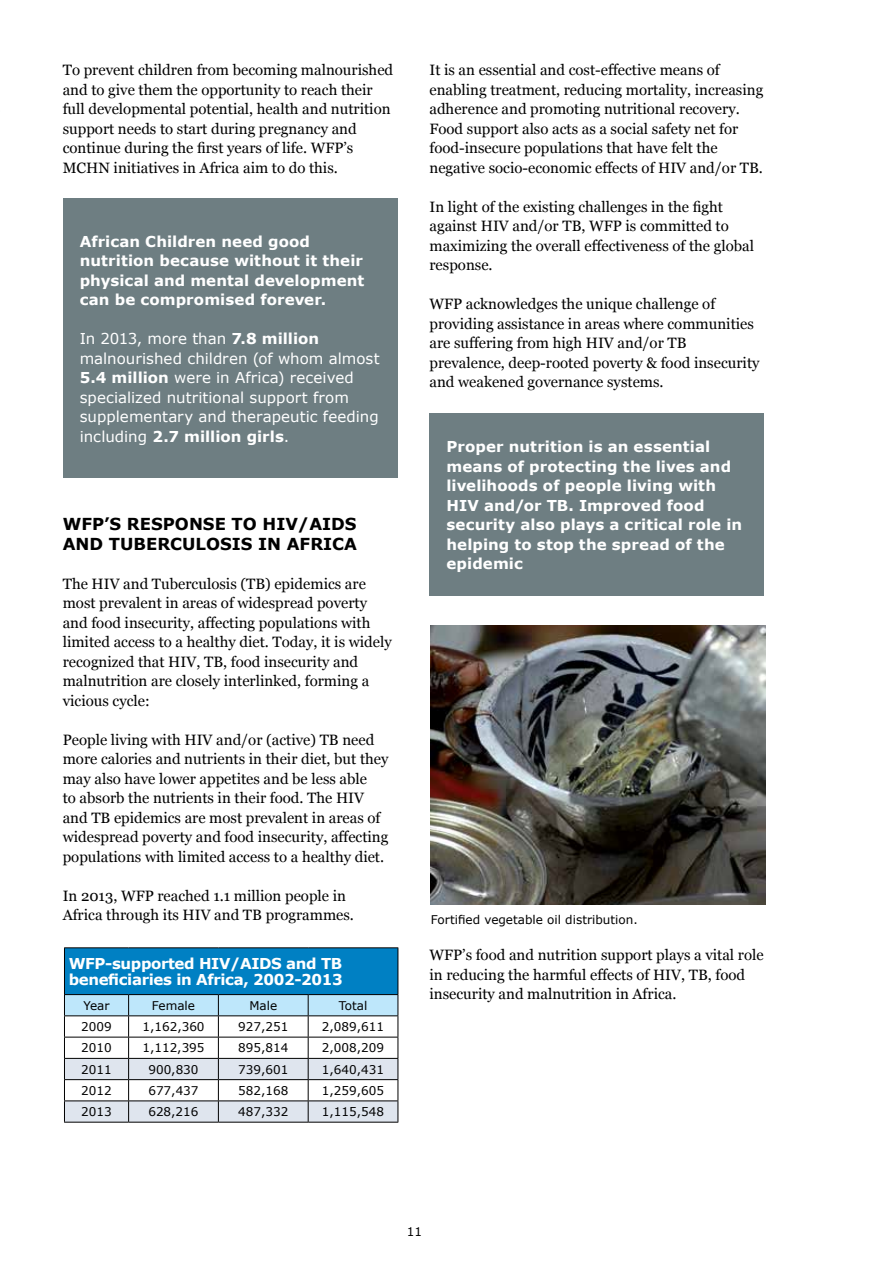
<style>
.page{position:relative;width:893px;height:1263px;background:#fff}
.page>*{position:absolute;margin:0;border:0;box-sizing:border-box;transform-origin:0 0}
.t1{font:700 16.5px/19.5px "Verdana";color:#000}
.t2{font:15px/19.5px "Georgia";color:#000}
.t3{font:700 15px/19.5px "Verdana";letter-spacing:.005em;color:#fff}
.t4{font:15px/19.5px "Verdana";letter-spacing:.005em;color:#fff}
.t5{font:700 15px/16.5px "Verdana";letter-spacing:-.025em;color:#fff}
.t6{font:12px "Verdana";color:#000}
.s1{font-weight:700}
</style>
<div class="page">
<div style="left:63px;top:199px;width:335px;height:279px;background:#6e7e82"></div>
<div style="left:429px;top:413px;width:335px;height:183px;background:#6e7e82"></div>
<div style="left:64px;top:948px;width:334px;height:46px;background:#0080c3"></div>
<hr style="left:64px;top:947px;width:65px;height:1px;background:#000">
<hr style="left:64px;top:948px;width:1px;height:46px;background:#000">
<hr style="left:129px;top:947px;width:89px;height:1px;background:#000">
<hr style="left:218px;top:947px;width:90px;height:1px;background:#000">
<hr style="left:308px;top:947px;width:90px;height:1px;background:#000">
<hr style="left:398px;top:948px;width:1px;height:46px;background:#000">
<svg style="left:64px;top:994px;width:335px;height:128px"></svg>
<hr style="left:64px;top:1122px;width:65px;height:1px;background:#000">
<hr style="left:129px;top:1122px;width:89px;height:1px;background:#000">
<hr style="left:218px;top:1122px;width:90px;height:1px;background:#000">
<hr style="left:308px;top:1122px;width:90px;height:1px;background:#000">
<img style="left:431px;top:625px;width:334px;height:280px">
<p class="t2" style="left:63px;top:60px;width:332px">To prevent children from becoming malnourished and to give them the opportunity to reach their full developmental potential, health and nutrition support needs to start during pregnancy and continue during the first years of life. WFP’s MCHN initiatives in Africa aim to do this.</p>
<p class="t3" style="left:80px;top:231px;width:286px">African Children need good nutrition because without it their physical and mental development can be compromised forever.</p>
<p class="t4" style="left:80px;top:329px;width:301px">In 2013, more than <span class="s1">7.8 million </span>malnourished children (of whom almost <span class="s1">5.4 million</span> were in Africa) received specialized nutritional support from supplementary and therapeutic feeding including <span class="s1">2.7 million girls</span>.</p>
<p class="t1" style="left:63px;top:514px;width:296px">WFP’S RESPONSE TO HIV/AIDS<br>AND TUBERCULOSIS IN AFRICA</p>
<p class="t2" style="left:63px;top:573px;width:331px">The HIV and Tuberculosis (TB) epidemics are most prevalent in areas of widespread poverty and food insecurity, affecting populations with limited access to a healthy diet. Today, it is widely recognized that HIV, TB, food insecurity and malnutrition are closely interlinked, forming a vicious cycle:</p>
<p class="t2" style="left:63px;top:729px;width:327px">People living with HIV and/or (active) TB need more calories and nutrients in their diet, but they may also have lower appetites and be less able<br>to absorb the nutrients in their food. The HIV and TB epidemics are most prevalent in areas of widespread poverty and food insecurity, affecting populations with limited access to a healthy diet.</p>
<p class="t2" style="left:63px;top:885px;width:293px">In 2013, WFP reached 1.1 million people in<br>Africa through its HIV and TB programmes.</p>
<p class="t5" style="left:69px;top:955px;width:275px">WFP-supported HIV/AIDS and TB beneficiaries in Africa, 2002-2013</p>
<p class="t6" style="left:83px;top:997px;width:28px">Year</p>
<p class="t6" style="left:152px;top:997px;width:45px">Female</p>
<p class="t6" style="left:249px;top:997px;width:29px">Male</p>
<p class="t6" style="left:339px;top:997px;width:30px">Total</p>
<p class="t6" style="left:81px;top:1018px;width:32px">2009</p>
<p class="t6" style="left:142px;top:1018px;width:64px">1,162,360</p>
<p class="t6" style="left:238px;top:1018px;width:52px">927,251</p>
<p class="t6" style="left:322px;top:1018px;width:64px">2,089,611</p>
<p class="t6" style="left:81px;top:1040px;width:32px">2010</p>
<p class="t6" style="left:142px;top:1040px;width:64px">1,112,395</p>
<p class="t6" style="left:238px;top:1040px;width:52px">895,814</p>
<p class="t6" style="left:322px;top:1040px;width:64px">2,008,209</p>
<p class="t6" style="left:81px;top:1061px;width:32px">2011</p>
<p class="t6" style="left:148px;top:1061px;width:52px">900,830</p>
<p class="t6" style="left:238px;top:1061px;width:52px">739,601</p>
<p class="t6" style="left:322px;top:1061px;width:64px">1,640,431</p>
<p class="t6" style="left:81px;top:1082px;width:32px">2012</p>
<p class="t6" style="left:148px;top:1082px;width:52px">677,437</p>
<p class="t6" style="left:238px;top:1082px;width:52px">582,168</p>
<p class="t6" style="left:322px;top:1082px;width:64px">1,259,605</p>
<p class="t6" style="left:81px;top:1103px;width:32px">2013</p>
<p class="t6" style="left:148px;top:1103px;width:52px">628,216</p>
<p class="t6" style="left:238px;top:1103px;width:52px">487,332</p>
<p class="t6" style="left:322px;top:1103px;width:64px">1,115,548</p>
<p class="t2" style="left:429px;top:60px;width:335px">It is an essential and cost-effective means of enabling treatment, reducing mortality, increasing adherence and promoting nutritional recovery.<br>Food support also acts as a social safety net for food-insecure populations that have felt the negative socio-economic effects of HIV and/or TB.</p>
<p class="t2" style="left:429px;top:196px;width:326px">In light of the existing challenges in the fight against HIV and/or TB, WFP is committed to maximizing the overall effectiveness of the global response.</p>
<p class="t2" style="left:429px;top:294px;width:332px">WFP acknowledges the unique challenge of providing assistance in areas where communities are suffering from high HIV and/or TB prevalence, deep-rooted poverty &amp; food insecurity and weakened governance systems.</p>
<p class="t3" style="left:446px;top:437px;width:297px">Proper nutrition is an essential means of protecting the lives and livelihoods of people living with<br>HIV and/or TB. Improved food security also plays a critical role in helping to stop the spread of the epidemic</p>
<p class="t6" style="left:431px;top:912px;width:208px">Fortified vegetable oil distribution.</p>
<p class="t2" style="left:429px;top:944px;width:336px">WFP’s food and nutrition support plays a vital role in reducing the harmful effects of HIV, TB, food insecurity and malnutrition in Africa.</p>
<p class="t6" style="left:407px;top:1223px;width:17px">11</p>
</div>
